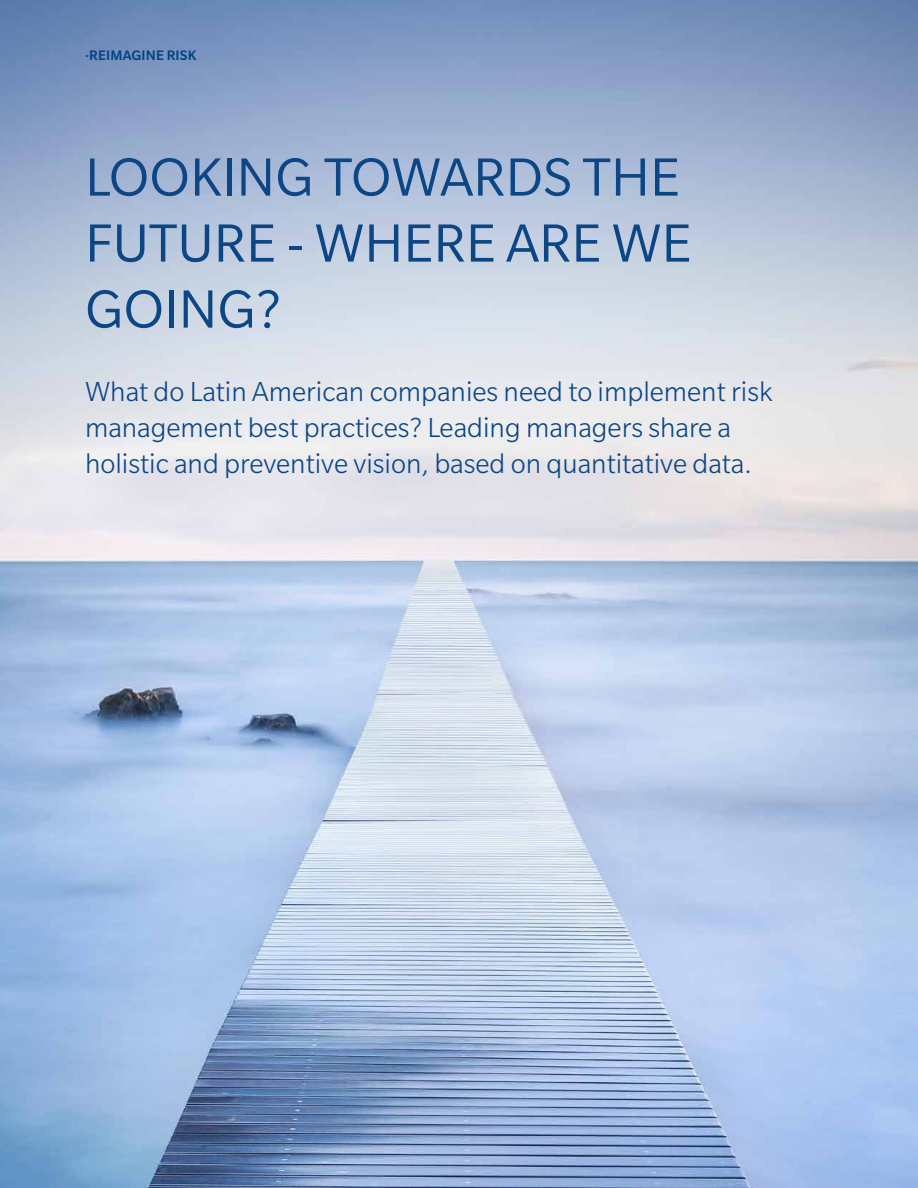
<style>
.page{position:relative;width:918px;height:1188px;background:#fff}
.page>*{position:absolute;margin:0;border:0;box-sizing:border-box;transform-origin:0 0}
.t1{font:58.5px/66px "Slate Pro";color:#0c4684}
.t2{font:300 30px/36px "Slate Pro";color:#0c4684}
.t3{font:500 15px "Slate Pro";letter-spacing:.01em;color:#004587}
</style>
<div class="page">
<img style="left:0;top:0;width:918px;height:1188px">
<p class="t3" style="left:85px;top:47px;width:113px">∙REIMAGINE RISK</p>
<h1 class="t1" style="left:85px;top:144px;width:608px">LOOKING TOWARDS THE<br>FUTURE - WHERE ARE WE<br>GOING?</h1>
<p class="t2" style="left:85px;top:373px;width:689px">What do Latin American companies need to implement risk management best practices? Leading managers share a holistic and preventive vision, based on quantitative data.</p>
</div>
